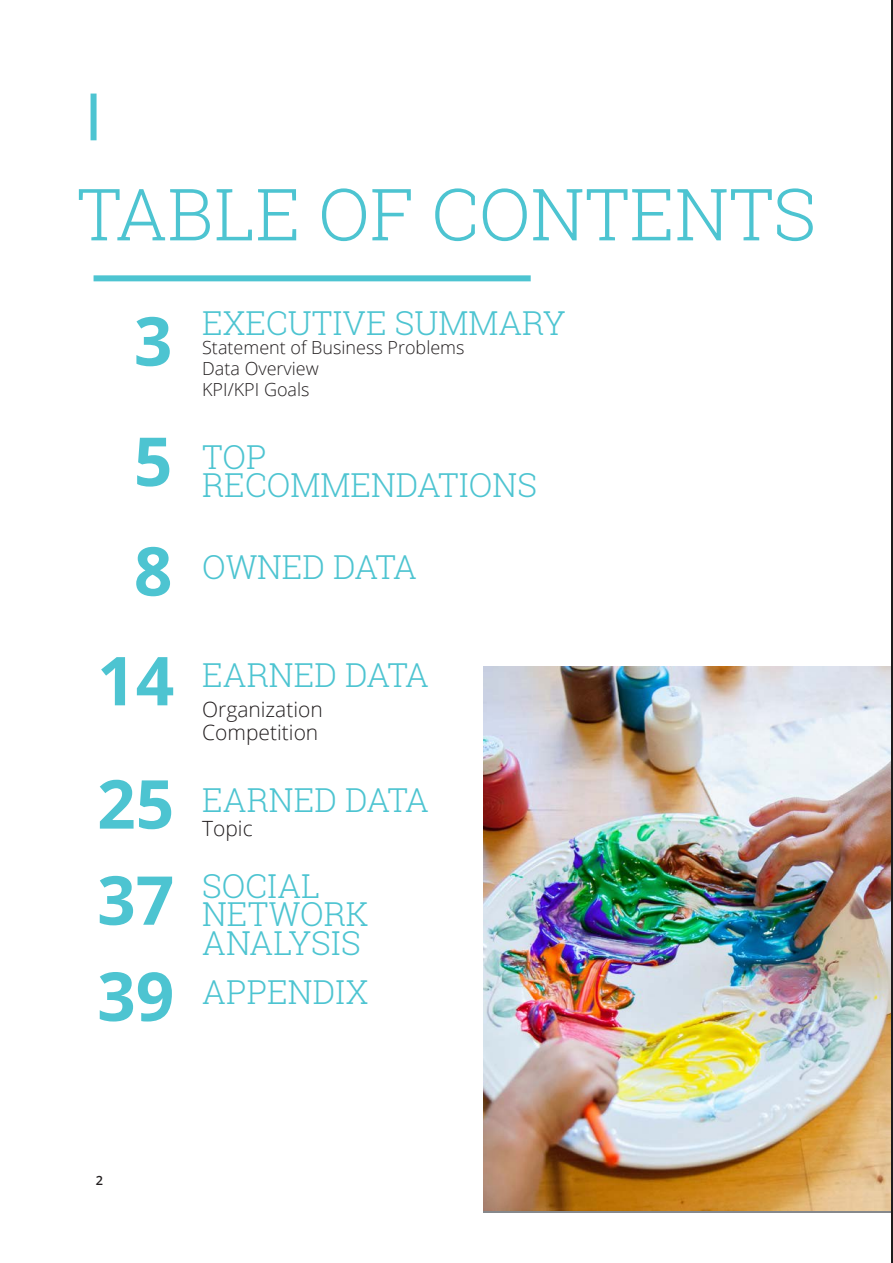
<style>
.page{position:relative;width:893px;height:1263px;background:#fff}
.page>*{position:absolute;margin:0;border:0;box-sizing:border-box;transform-origin:0 0}
.Page_Header_-_Blue{font:300 72px "Roboto Slab";color:#4dc4d1}
.Page_Section_Title{font:700 67.5px "Open Sans";color:#4dc4d1}
.Page_Section_Title-2{font:300 33px/28.5px "Roboto Slab";color:#4dc4d1}
.Page_Body_Text_-_Bla{font:300 21px "Open Sans";color:#231f20}
.Page_Body_Text_-_Bla-2{font:300 18px "Open Sans";color:#231f20}
.t1{font:600 12.75px "Open Sans";color:#231f20}
</style>
<div class="page">
<img style="left:483px;top:667px;width:408px;height:544px">
<hr style="left:891px;top:0;width:2px;height:1263px;background:#231f20">
<div style="left:94px;top:275px;width:437px;height:6px;background:#4dc4d1"></div>
<div style="left:91px;top:94px;width:6px;height:46px;background:#4dc4d1"></div>
<p class="Page_Header_-_Blue" style="left:77px;top:165px;width:741px">TABLE OF CONTENTS</p>
<p class="Page_Section_Title" style="left:134px;top:293px;width:40px">3</p>
<p class="Page_Section_Title-2" style="left:202px;top:308px;width:365px">EXECUTIVE SUMMARY</p>
<p class="Page_Body_Text_-_Bla-2" style="left:202px;top:336px;width:264px">Statement of Business Problems</p>
<p class="Page_Body_Text_-_Bla-2" style="left:202px;top:357px;width:118px">Data Overview</p>
<p class="Page_Body_Text_-_Bla-2" style="left:202px;top:378px;width:109px">KPI/KPI Goals</p>
<p class="Page_Section_Title" style="left:134px;top:414px;width:40px">5</p>
<p class="Page_Section_Title-2" style="left:202px;top:442px;width:336px">TOP<br>RECOMMENDATIONS</p>
<p class="Page_Section_Title" style="left:134px;top:523px;width:40px">8</p>
<p class="Page_Section_Title-2" style="left:202px;top:551px;width:216px">OWNED DATA</p>
<p class="Page_Section_Title" style="left:97px;top:633px;width:79px">14</p>
<p class="Page_Section_Title" style="left:97px;top:756px;width:79px">25</p>
<p class="Page_Section_Title-2" style="left:202px;top:660px;width:228px">EARNED DATA</p>
<p class="Page_Body_Text_-_Bla" style="left:202px;top:695px;width:122px">Organization</p>
<p class="Page_Body_Text_-_Bla" style="left:202px;top:718px;width:118px">Competition</p>
<p class="Page_Section_Title-2" style="left:202px;top:784px;width:228px">EARNED DATA</p>
<p class="Page_Body_Text_-_Bla" style="left:202px;top:814px;width:52px">Topic</p>
<p class="Page_Section_Title" style="left:97px;top:852px;width:79px">37</p>
<p class="Page_Section_Title-2" style="left:202px;top:871px;width:168px">SOCIAL<br>NETWORK<br>ANALYSIS</p>
<p class="Page_Section_Title" style="left:97px;top:949px;width:79px">39</p>
<p class="Page_Section_Title-2" style="left:202px;top:977px;width:167px">APPENDIX</p>
<p class="t1" style="left:96px;top:1171px;width:9px">2</p>
</div>
